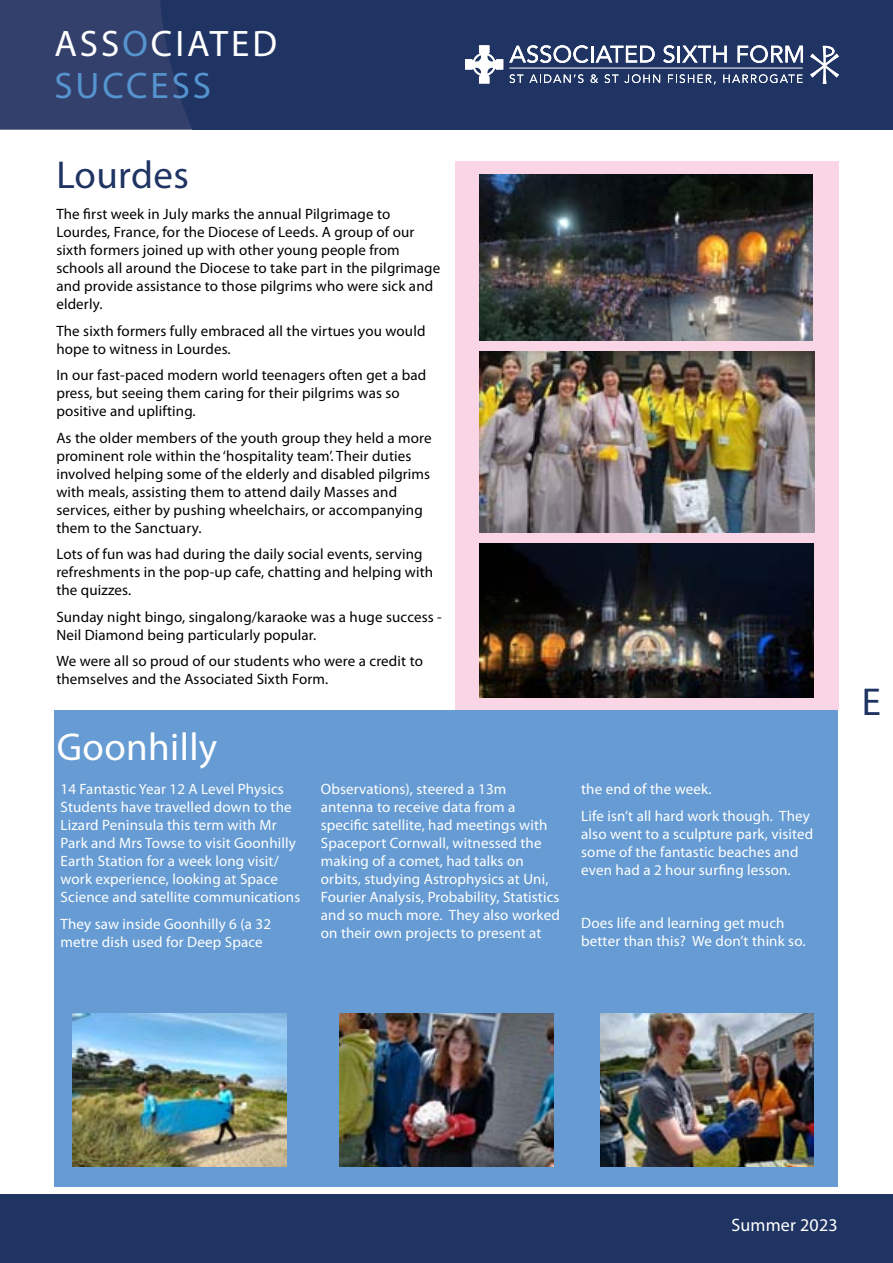
<style>
.page{position:relative;width:893px;height:1263px;background:#fff}
.page>*{position:absolute;margin:0;border:0;box-sizing:border-box;transform-origin:0 0}
.t1{font:39px "Myriad Pro";letter-spacing:.01em;color:#fff}
.t2{font:39px "Myriad Pro";color:#1f3463}
.t3{font:37.05px/41.7px "Myriad Pro";letter-spacing:.08em;color:#fff}
.t4{font:18px "Myriad Pro";letter-spacing:.01em;color:#fff}
.t5{font:15px/18px "Myriad Pro";letter-spacing:.01em;color:#000}
.t6{font:15px/18px "Myriad Pro";letter-spacing:.01em;color:#fff}
.s1{color:#5594cf}
</style>
<div class="page">
<div style="left:0;top:0;width:158px;height:130px;background:#33406c"></div>
<div style="left:158px;top:0;width:735px;height:130px;background:#1f3463"></div>
<svg style="left:509px;top:45px;width:146px;height:18px"></svg>
<svg style="left:663px;top:45px;width:64px;height:18px"></svg>
<svg style="left:738px;top:45px;width:65px;height:18px"></svg>
<svg style="left:510px;top:74px;width:13px;height:9px"></svg>
<svg style="left:529px;top:74px;width:54px;height:9px"></svg>
<svg style="left:591px;top:74px;width:7px;height:9px"></svg>
<svg style="left:605px;top:74px;width:13px;height:9px"></svg>
<svg style="left:624px;top:74px;width:36px;height:9px"></svg>
<svg style="left:668px;top:74px;width:48px;height:10px"></svg>
<svg style="left:723px;top:74px;width:80px;height:9px"></svg>
<hr style="left:509px;top:68px;width:294px;height:1px;background:#fff">
<svg style="left:810px;top:46px;width:29px;height:38px"></svg>
<svg style="left:465px;top:45px;width:38px;height:39px"></svg>
<div style="left:0;top:1195px;width:893px;height:68px;background:#1f3463"></div>
<div style="left:54px;top:710px;width:784px;height:477px;background:#669cd3"></div>
<div style="left:455px;top:162px;width:384px;height:548px;background:#fad5e6"></div>
<img style="left:480px;top:174px;width:333px;height:166px">
<img style="left:480px;top:544px;width:334px;height:153px">
<img style="left:480px;top:351px;width:334px;height:182px">
<img style="left:72px;top:1013px;width:214px;height:153px">
<img style="left:339px;top:1013px;width:214px;height:153px">
<img style="left:600px;top:1013px;width:214px;height:153px">
<h2 class="t3" style="left:54px;top:22px;width:224px">Ass<span class="s1">o</span>ciated<br><span class="s1">Success</span></h2>
<h1 class="t2" style="left:56px;top:151px;width:134px">Lourdes</h1>
<p class="t5" style="left:56px;top:205px;width:385px">The first week in July marks the annual Pilgrimage to Lourdes, France, for the Diocese of Leeds. A group of our sixth formers joined up with other young people from schools all around the Diocese to take part in the pilgrimage and provide assistance to those pilgrims who were sick and elderly.</p>
<p class="t5" style="left:56px;top:321px;width:371px">The sixth formers fully embraced all the virtues you would hope to witness in Lourdes.</p>
<p class="t5" style="left:56px;top:366px;width:371px">I n our fast-paced modern world teenagers often get a bad press, but seeing them caring for their pilgrims was so positive and uplifting.</p>
<p class="t5" style="left:56px;top:428px;width:377px">As the older members of the youth group they held a more prominent role within the ‘hospitality team’. Their duties involved helping some of the elderly and disabled pilgrims with meals, assisting them to attend daily Masses and services, either by pushing wheelchairs, or accompanying them to the Sanctuary.</p>
<p class="t5" style="left:56px;top:545px;width:378px">Lots of fun was had during the daily social events, serving refreshments in the pop-up cafe, chatting and helping with the quizzes.</p>
<p class="t5" style="left:56px;top:607px;width:387px">Sunday night bingo, singalong/karaoke was a huge success -<br>Neil Diamond being particularly popular.</p>
<p class="t5" style="left:56px;top:652px;width:368px">We were all so proud of our students who were a credit to themselves and the Associated Sixth Form.</p>
<h1 class="t1" style="left:57px;top:723px;width:162px">Goonhilly</h1>
<p class="t6" style="left:61px;top:780px;width:241px">14 Fantastic Year 12 A Level Physics Students have travelled down to the Lizard Peninsula this term with Mr Park and Mrs Towse to visit Goonhilly Earth Station for a week long visit/ work experience, looking at Space Science and satellite communications</p>
<p class="t6" style="left:61px;top:914px;width:212px">They saw inside Goonhilly 6 (a 32 metre dish used for Deep Space</p>
<p class="t6" style="left:321px;top:780px;width:240px">Observations), steered a 13m antenna to receive data from a specific satellite, had meetings with Spaceport Cornwall, witnessed the making of a comet, had talks on orbits, studying Astrophysics at Uni, Fourier Analysis, Probability, Statistics and so much more. They also worked on their own projects to present at</p>
<p class="t6" style="left:581px;top:775px;width:230px;line-height:26.5px">the end of the week.<br>Life isn’t all hard work though. They</p>
<p class="t6" style="left:581px;top:824px;width:234px">also went to a sculpture park, visited some of the fantastic beaches and even had a 2 hour surfing lesson.</p>
<p class="t6" style="left:581px;top:913px;width:226px">Does life and learning get much better than this? We don’t think so.</p>
<h1 class="t2" style="left:862px;top:678px;width:16px">E</h1>
<p class="t4" style="left:731px;top:1213px;width:108px">Summer 2023</p>
</div>
